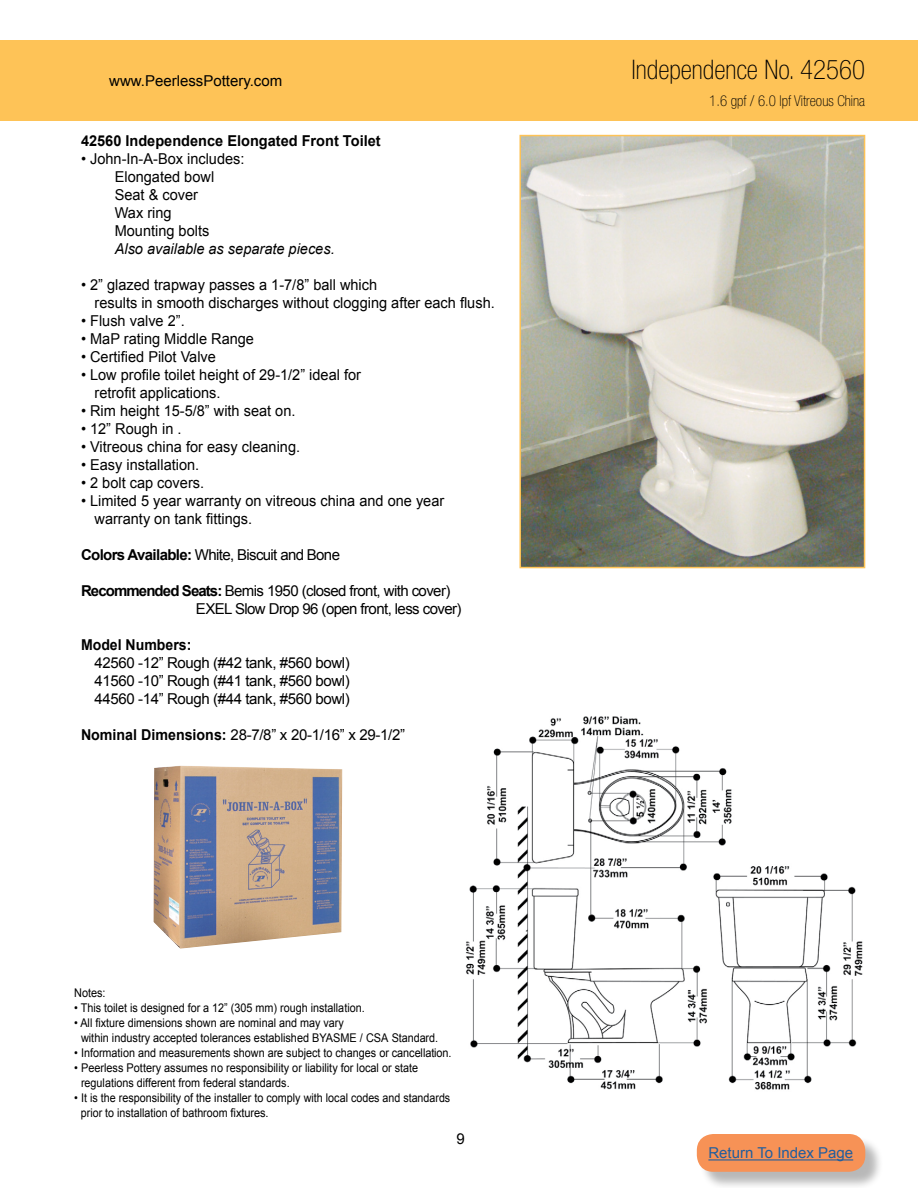
<style>
.page{position:relative;width:918px;height:1188px;background:#fff}
.page>*{position:absolute;margin:0;border:0;box-sizing:border-box;transform-origin:0 0}
.t1{font:100 condensed 27px "Helvetica Neue";color:#000}
.t2{font:15px/18px "Arial";color:#000}
.t3{font:15px/18px "Arial";letter-spacing:-.04em;color:#000}
.t4{font:700 15px "Arial";color:#000}
.t5{font:15px "Arial";letter-spacing:-.045em;color:#000}
.t6{font:italic 15px "Arial";color:#000}
.t7{font:100 condensed 15px "Helvetica Neue";color:#000}
.t8{font:15px "Arial";color:#215e9e}
.t9{font:700 15px "Arial";color:#000;scale:.94 1}
.t10{font:12px/15px "Arial";color:#000;scale:.9 1}
.t11{font:12px/15px "Arial";color:#000;scale:.91 1}
.s1{font-weight:700}
</style>
<div class="page">
<div style="left:699px;top:1136px;width:185px;height:52px;background:#000;opacity:.28"></div>
<div style="left:697px;top:1134px;width:168px;height:38px;background:#f79256;border-radius:17px"></div>
<hr style="left:708px;top:1159px;width:145px;height:1px;background:#215e9e">
<div style="left:0;top:40px;width:918px;height:82px;background:#fec357"></div>
<img style="left:465px;top:716px;width:398px;height:374px">
<img style="left:522px;top:138px;width:340px;height:427px">
<div style="left:519px;top:135px;width:346px;height:433px;border:2px solid #fec357"></div>
<img style="left:153px;top:766px;width:189px;height:183px">
<p class="t2" style="left:109px;top:72px;width:175px">www.PeerlessPottery.com</p>
<p class="t4" style="left:81px;top:131px;width:301px">42560 Independence Elongated Front Toilet</p>
<p class="t2" style="left:115px;top:150px;width:131px;text-indent:-34px">• John-In-A-Box includes:<br>Elongated bowl<br>Seat &amp; cover<br>Wax ring<br>Mounting bolts</p>
<p class="t6" style="left:115px;top:239px;width:221px">Also available as separate pieces.</p>
<p class="t2" style="left:95px;top:276px;width:402px;text-indent:-14px">• 2” glazed trapway passes a 1-7/8” ball which<br>results in smooth discharges without clogging after each flush.</p>
<p class="t2" style="left:81px;top:312px;width:105px">• Flush valve 2”.</p>
<p class="t2" style="left:81px;top:330px;width:175px">• MaP rating Middle Range</p>
<p class="t2" style="left:81px;top:348px;width:137px">• Certified Pilot Valve</p>
<p class="t2" style="left:95px;top:366px;width:268px;text-indent:-14px">• Low profile toilet height of 29-1/2” ideal for retrofit applications.</p>
<p class="t2" style="left:81px;top:402px;width:216px">• Rim height 15-5/8” with seat on.</p>
<p class="t2" style="left:81px;top:420px;width:102px">• 12” Rough in .</p>
<p class="t2" style="left:81px;top:438px;width:221px">• Vitreous china for easy cleaning.</p>
<p class="t2" style="left:81px;top:456px;width:120px">• Easy installation.</p>
<p class="t2" style="left:81px;top:474px;width:125px">• 2 bolt cap covers.</p>
<p class="t2" style="left:95px;top:492px;width:351px;text-indent:-14px">• Limited 5 year warranty on vitreous china and one year warranty on tank fittings.</p>
<p class="t5" style="left:81px;top:545px;width:261px"><span class="s1">Colors Available:</span> White, Biscuit and Bone</p>
<p class="t3" style="left:196px;top:582px;width:267px;text-indent:-115px"><span class="s1">Recommended Seats:</span> Bemis 1950 (closed front, with cover)<br>EXEL Slow Drop 96 (open front, less cover)</p>
<p class="t9" style="left:81px;top:635px;width:119px">Model Numbers:</p>
<p class="t2" style="left:94px;top:654px;width:257px;text-align:justify">42560 -12” Rough (#42 tank, #560 bowl)<br>41560 -10” Rough (#41 tank, #560 bowl)<br>44560 -14” Rough (#44 tank, #560 bowl)</p>
<p class="t2" style="left:81px;top:726px;width:326px"><span class="s1">Nominal Dimensions:</span> 28-7/8” x 20-1/16” x 29-1/2”</p>
<p class="t11" style="left:74px;top:986px;width:36px">Notes:</p>
<p class="t10" style="left:74px;top:1001px;width:324px">• This toilet is designed for a 12” (305 mm) rough installation.</p>
<p class="t10" style="left:81px;top:1016px;width:398px;text-indent:-7px">• All fixture dimensions shown are nominal and may vary<br>within industry accepted tolerances established BYASME / CSA Standard.</p>
<p class="t10" style="left:74px;top:1046px;width:421px">• Information and measurements shown are subject to changes or cancellation.</p>
<p class="t11" style="left:81px;top:1061px;width:372px;text-indent:-7px">• Peerless Pottery assumes no responsibility or liability for local or state regulations different from federal standards.</p>
<p class="t10" style="left:81px;top:1091px;width:412px;text-indent:-7px">• It is the responsibility of the installer to comply with local codes and standards prior to installation of bathroom fixtures.</p>
<p class="t2" style="left:456px;top:1130px;width:10px">9</p>
<h1 class="t1" style="left:631px;top:54px;width:235px">Independence No. 42560</h1>
<p class="t7" style="left:709px;top:92px;width:157px">1.6 gpf / 6.0 lpf Vitreous China</p>
<p class="t8" style="left:708px;top:1143px;width:146px">Return To Index Page</p>
</div>
